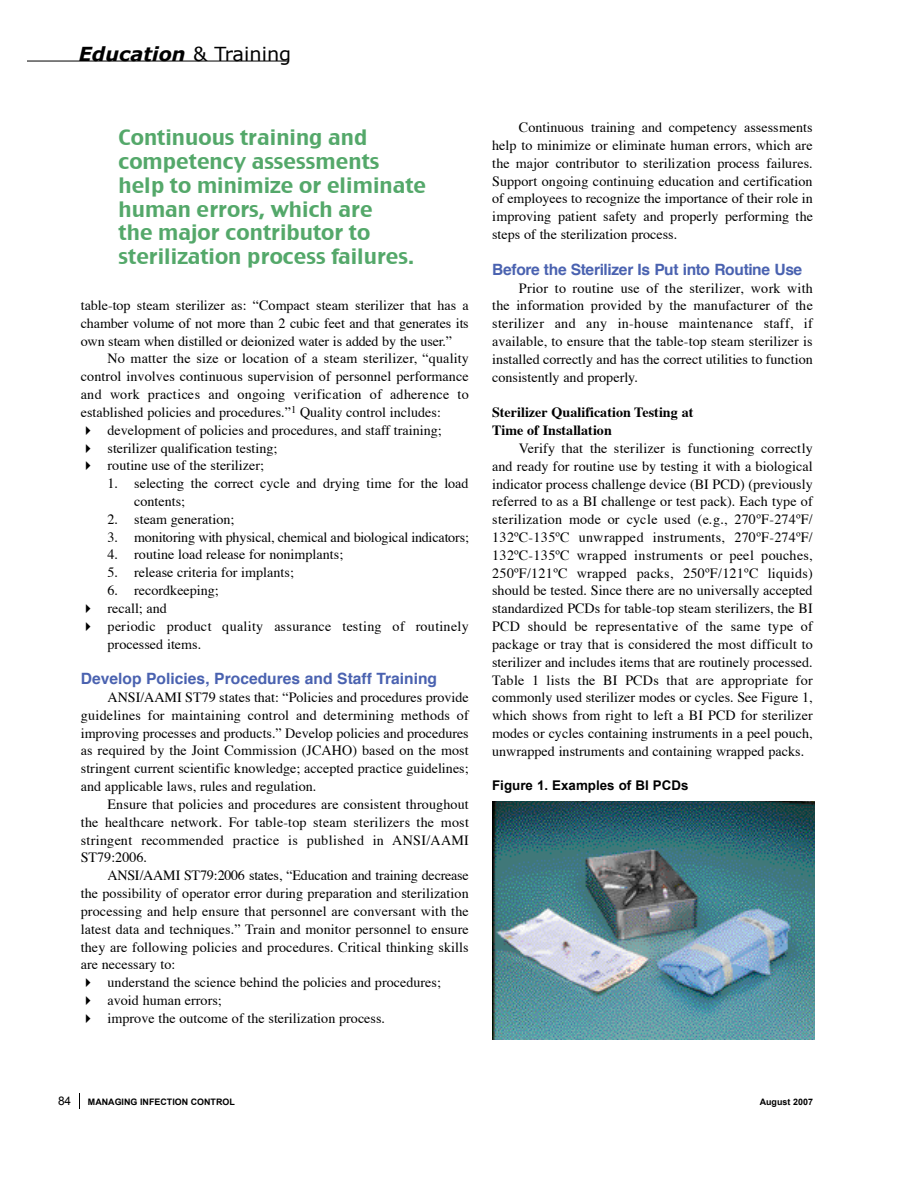
<style>
.page{position:relative;width:918px;height:1188px;background:#fff}
.page>*{position:absolute;margin:0;border:0;box-sizing:border-box;transform-origin:0 0}
.t1{font:20.85px/23.7px "Charcoal CY";color:#54a86a}
.t2{font:italic 700 19.35px "Verdana";color:#000}
.t3{font:700 15.6px "Helvetica";color:#4a62b0}
.t4{font:700 15.6px "Helvetica";letter-spacing:-.025em;color:#4a62b0}
.t5{font:14.1px/17.9px "Times";color:#000;text-align:justify}
.t6{font:14.1px/17.9px "Times";letter-spacing:.025em;color:#000}
.t7{font:14.1px "Times";letter-spacing:-.02em;color:#000}
.t8{font:700 14.1px/17.9px "Times";color:#000}
.t9{font:13.35px "Arial Bold MS";color:#000}
.t10{font:11.85px "Arial MS";color:#000}
.t11{font:8.85px "Arial Bold MS";color:#000}
.s1{font-weight:400;font-style:normal}
</style>
<div class="page">
<svg style="left:79px;top:1094px;width:1px;height:15px"></svg>
<hr style="left:27px;top:61px;width:261px;height:1px;background:#000">
<img style="left:492px;top:801px;width:322px;height:239px">
<h2 class="t2" style="left:79px;top:41px;width:214px">Education <span class="s1">&amp; Training</span></h2>
<h1 class="t1" style="left:119px;top:126px;width:309px">Continuous training and competency assessments help to minimize or eliminate human errors, which are<br>the major contributor to sterilization process failures.</h1>
<p class="t5" style="left:81px;top:298px;width:389px">table-top steam sterilizer as: “Compact steam sterilizer that has a chamber volume of not more than 2 cubic feet and that generates its own steam when distilled or deionized water is added by the user.”</p>
<p class="t5" style="left:81px;top:351px;width:390px;text-indent:27px">No matter the size or location of a steam sterilizer, “quality control involves continuous supervision of personnel performance and work practices and ongoing verification of adherence to established policies and procedures.”<sup>1</sup> Quality control includes:</p>
<p class="t5" style="left:81px;top:422px;width:363px">✔ development of policies and procedures, and staff training;</p>
<p class="t5" style="left:81px;top:440px;width:198px">✔ sterilizer qualification testing;</p>
<p class="t5" style="left:81px;top:458px;width:185px">✔ routine use of the sterilizer;</p>
<p class="t5" style="left:134px;top:476px;width:336px;text-indent:-27px">1. selecting the correct cycle and drying time for the load contents;</p>
<p class="t5" style="left:108px;top:511px;width:128px">2. steam generation;</p>
<p class="t7" style="left:108px;top:531px;width:363px">3. monitoring with physical, chemical and biological indicators;</p>
<p class="t5" style="left:108px;top:547px;width:237px">4. routine load release for nonimplants;</p>
<p class="t5" style="left:108px;top:565px;width:188px">5. release criteria for implants;</p>
<p class="t5" style="left:108px;top:583px;width:113px">6. recordkeeping;</p>
<p class="t5" style="left:81px;top:600px;width:88px">✔ recall; and</p>
<p class="t6" style="left:108px;top:618px;width:363px;text-indent:-27px">✔ periodic product quality assurance testing of routinely processed items.</p>
<p class="t3" style="left:81px;top:672px;width:358px">Develop Policies, Procedures and Staff Training</p>
<p class="t5" style="left:81px;top:690px;width:390px;text-indent:27px">ANSI/AAMI ST79 states that: “Policies and procedures provide guidelines for maintaining control and determining methods of improving processes and products.” Develop policies and procedures as required by the Joint Commission (JCAHO) based on the most stringent current scientific knowledge; accepted practice guidelines; and applicable laws, rules and regulation.</p>
<p class="t5" style="left:81px;top:796px;width:390px;text-indent:27px">Ensure that policies and procedures are consistent throughout the healthcare network. For table-top steam sterilizers the most stringent recommended practice is published in A N S I /A A M I ST79:2006.</p>
<p class="t5" style="left:81px;top:868px;width:390px;text-indent:27px">ANSI/AAMI ST79:2006 states, “Education and training decrease the possibility of operator error during preparation and sterilization processing and help ensure that personnel are conversant with the latest data and techniques.” Train and monitor personnel to ensure they are following policies and procedures. Critical thinking skills are necessary to:</p>
<p class="t5" style="left:81px;top:975px;width:362px">✔ understand the science behind the policies and procedures;</p>
<p class="t5" style="left:81px;top:993px;width:143px">✔ avoid human errors;</p>
<p class="t5" style="left:81px;top:1010px;width:306px">✔ improve the outcome of the sterilization process.</p>
<p class="t5" style="left:492px;top:120px;width:322px;text-indent:27px">Continuous training and competency assessments help to minimize or eliminate human errors, which are the major contributor to sterilization process failures.<br>Support ongoing continuing education and certification of employees to recognize the importance of their role in improving patient safety and properly performing the steps of the sterilization process.</p>
<p class="t4" style="left:492px;top:263px;width:312px">Before the Sterilizer Is Put into Routine Use</p>
<p class="t5" style="left:492px;top:280px;width:322px;text-indent:27px">Prior to routine use of the sterilizer, work with the information provided by the manufacturer of the sterilizer and any in-house maintenance staff, if available, to ensure that the table-top steam sterilizer is installed correctly and has the correct utilities to function consistently and properly.</p>
<p class="t8" style="left:492px;top:405px;width:203px">Sterilizer Qualification Testing at<br>Time of Installation</p>
<p class="t5" style="left:492px;top:440px;width:322px;text-indent:27px">Verify that the sterilizer is functioning correctly and ready for routine use by testing it with a biological indicator process challenge device (BI PCD) (previously referred to as a BI challenge or test pack). Each type of sterilization mode or cycle used (e.g., 270ºF-274ºF/ 132ºC-135ºC unwrapped instruments, 270ºF-274ºF/ 132ºC-135ºC wrapped instruments or peel pouches, 250ºF/121ºC wrapped packs, 250ºF/121ºC liquids) should be tested. Since there are no universally accepted standardized PCDs for table-top steam sterilizers, the BI PCD should be representative of the same type of package or tray that is considered the most difficult to sterilizer and includes items that are routinely processed.<br>Table 1 lists the BI PCDs that are appropriate for commonly used sterilizer modes or cycles. See Figure 1, which shows from right to left a BI PCD for sterilizer modes or cycles containing instruments in a peel pouch, unwrapped instruments and containing wrapped packs.</p>
<p class="t9" style="left:492px;top:778px;width:198px">Figure 1. Examples of BI PCDs</p>
<p class="t10" style="left:58px;top:1094px;width:15px">84</p>
<p class="t11" style="left:88px;top:1097px;width:148px">MANAGING INFECTION CONTROL</p>
<p class="t11" style="left:760px;top:1097px;width:55px">August 2007</p>
</div>
